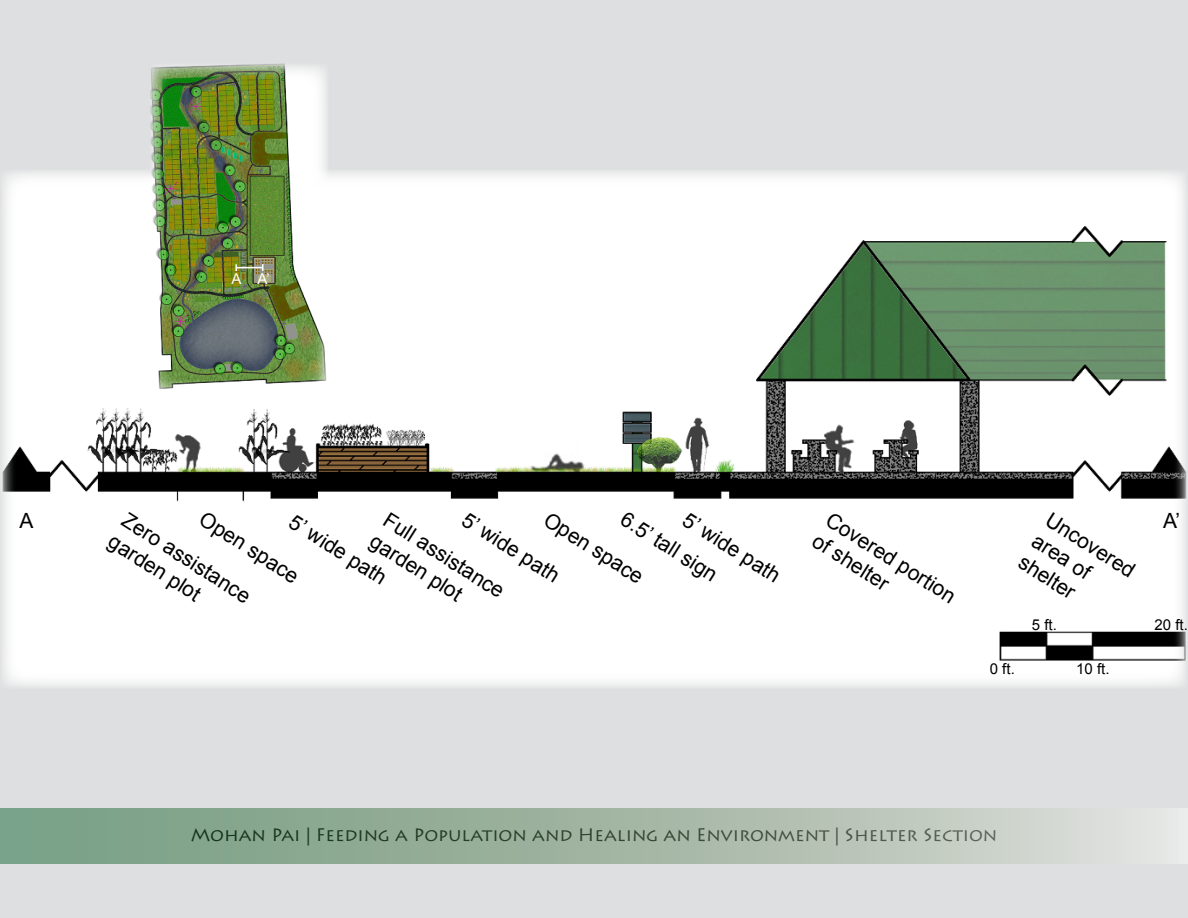
<style>
.page{position:relative;width:1188px;height:918px;background:#dedfe0}
.page>*{position:absolute;margin:0;border:0;box-sizing:border-box;transform-origin:0 0}
.t1{font:21px/25.2px "Arial";color:#000}
.t2{font:18px "Lithos Pro";color:#000}
.t3{font:15px "Arial";color:#000}
.t4{font:15px "Arial";color:#fff}
</style>
<div class="page">
<svg style="left:0;top:809px;width:1188px;height:55px;background:#a5b9a8"></svg>
<img style="left:0;top:170px;width:1188px;height:519px">
<img style="left:150px;top:64px;width:179px;height:330px">
<svg style="left:235px;top:264px;width:29px;height:7px"></svg>
<p class="t4" style="left:232px;top:269px;width:40px">A A’</p>
<p class="t1" style="left:208px;top:507px;width:115px;rotate:32deg">Open space</p>
<p class="t1" style="left:629px;top:507px;width:112px;rotate:32deg">6.5’ tall sign</p>
<p class="t1" style="left:552px;top:507px;width:115px;rotate:32deg">Open space</p>
<p class="t1" style="left:691px;top:507px;width:113px;rotate:32deg">5’ wide path</p>
<p class="t1" style="left:834px;top:507px;width:151px;rotate:32deg">Covered portion of shelter</p>
<p class="t1" style="left:1054px;top:507px;width:103px;rotate:32deg">Uncovered area of shelter</p>
<p class="t1" style="left:470px;top:507px;width:113px;rotate:32deg">5’ wide path</p>
<p class="t1" style="left:130px;top:508px;width:150px;rotate:32deg">Zero assistance</p>
<p class="t1" style="left:298px;top:509px;width:113px;rotate:32deg">5’ wide path</p>
<p class="t1" style="left:391px;top:508px;width:141px;rotate:32deg">Full assistance garden plot</p>
<p class="t1" style="left:19px;top:509px;width:16px">A</p>
<p class="t1" style="left:1163px;top:509px;width:19px">A’</p>
<p class="t1" style="left:117px;top:529px;width:107px;rotate:32deg">garden plot</p>
<p class="t3" style="left:990px;top:659px;width:27px">0 ft.</p>
<p class="t3" style="left:1032px;top:615px;width:27px">5 ft.</p>
<p class="t3" style="left:1076px;top:659px;width:35px">10 ft.</p>
<p class="t3" style="left:1155px;top:615px;width:35px">20 ft.</p>
<p class="t2" style="left:191px;top:825px;width:808px">Mohan Pai | Feeding a Population and Healing an Environment | Shelter Section</p>
</div>
